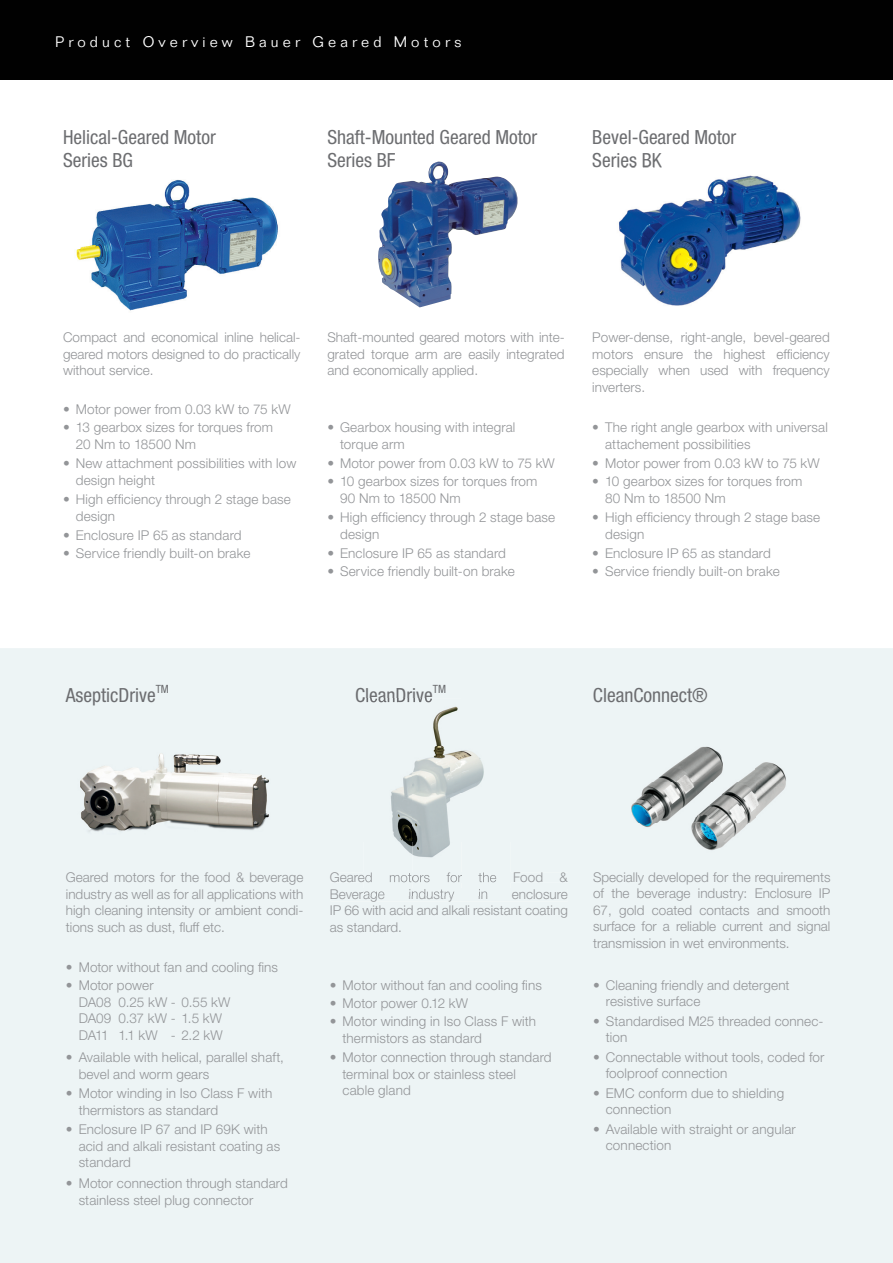
<style>
.page{position:relative;width:893px;height:1263px;background:#fff}
.page>*{position:absolute;margin:0;border:0;box-sizing:border-box;transform-origin:0 0}
.t1{font:condensed 19.5px/23.4px "Helvetica Neue LT Std";color:#6c6d70}
.t2{font:300 15px "Folio Std";letter-spacing:.275em;color:#fff}
.t3{font:300 13.5px/16.5px "Helvetica Neue LT Std";letter-spacing:.01em;color:#939598}
.t4{font:condensed 11.4px "Helvetica Neue LT Std";color:#6c6d70}
</style>
<div class="page">
<div style="left:0;top:648px;width:893px;height:615px;background:#edf4f5"></div>
<svg style="left:330px;top:872px;width:238px;height:10px"></svg>
<div style="left:331px;top:889px;width:237px;height:12px;background:#edf4f5"></div>
<svg style="left:356px;top:688px;width:76px;height:14px"></svg>
<div style="left:0;top:0;width:893px;height:80px;background:#010101"></div>
<img style="left:619px;top:175px;width:182px;height:131px">
<img style="left:617px;top:167px;width:45px;height:1px">
<img style="left:378px;top:162px;width:140px;height:145px">
<img style="left:76px;top:180px;width:202px;height:131px">
<img style="left:363px;top:702px;width:49px;height:187px">
<img style="left:412px;top:699px;width:99px;height:190px">
<img style="left:363px;top:872px;width:148px;height:10px">
<img style="left:363px;top:889px;width:148px;height:6px">
<img style="left:363px;top:699px;width:69px;height:3px">
<img style="left:52px;top:718px;width:249px;height:140px">
<img style="left:623px;top:742px;width:176px;height:122px">
<p class="t2" style="left:55px;top:33px;width:408px">Product Overview Bauer Geared Motors</p>
<h1 class="t1" style="left:63px;top:125px;width:154px">Helical-Geared Motor<br>Series BG</h1>
<h1 class="t1" style="left:327px;top:125px;width:212px">Shaft-Mounted Geared Motor<br>Series BF</h1>
<h1 class="t1" style="left:592px;top:125px;width:145px">Bevel-Geared Motor<br>Series BK</h1>
<p class="t3" style="left:63px;top:329px;width:239px;text-align:justify">Compact and economical inline helical&shy;geared motors designed to do practically without service.</p>
<p class="t3" style="left:63px;top:401px;width:229px">• Motor power from 0.03 kW to 75 kW</p>
<p class="t3" style="left:76px;top:419px;width:199px;text-indent:-13px">• 13 gearbox sizes for torques from<br>20 Nm to 18500 Nm</p>
<p class="t3" style="left:76px;top:455px;width:222px;text-indent:-13px">• New attachment possibilities with low design height</p>
<p class="t3" style="left:76px;top:491px;width:217px;text-indent:-13px">• High efficiency through 2 stage base design</p>
<p class="t3" style="left:63px;top:527px;width:180px">• Enclosure IP 65 as standard</p>
<p class="t3" style="left:63px;top:545px;width:189px">• Service friendly built-on brake</p>
<p class="t3" style="left:327px;top:329px;width:239px;text-align:justify">Shaft-mounted geared motors with inte&shy;grated torque arm are easily integrated and economically applied.</p>
<p class="t3" style="left:340px;top:419px;width:177px;text-indent:-13px">• Gearbox housing with integral torque arm</p>
<p class="t3" style="left:327px;top:455px;width:229px">• Motor power from 0.03 kW to 75 kW</p>
<p class="t3" style="left:340px;top:473px;width:199px;text-indent:-13px">• 10 gearbox sizes for torques from<br>90 Nm to 18500 Nm</p>
<p class="t3" style="left:340px;top:509px;width:217px;text-indent:-13px">• High efficiency through 2 stage base design</p>
<p class="t3" style="left:327px;top:545px;width:180px">• Enclosure IP 65 as standard</p>
<p class="t3" style="left:327px;top:563px;width:189px">• Service friendly built-on brake</p>
<p class="t3" style="left:592px;top:329px;width:239px;text-align:justify">Power-dense, right-angle, bevel-geared motors ensure the highest efficiency especially when used with frequency inverters.</p>
<p class="t3" style="left:605px;top:419px;width:224px;text-indent:-13px">• The right angle gearbox with universal attachement possibilities</p>
<p class="t3" style="left:592px;top:455px;width:229px">• Motor power from 0.03 kW to 75 kW</p>
<p class="t3" style="left:605px;top:473px;width:199px;text-indent:-13px">• 10 gearbox sizes for torques from<br>80 Nm to 18500 Nm</p>
<p class="t3" style="left:605px;top:509px;width:217px;text-indent:-13px">• High efficiency through 2 stage base design</p>
<p class="t3" style="left:592px;top:545px;width:180px">• Enclosure IP 65 as standard</p>
<p class="t3" style="left:592px;top:563px;width:189px">• Service friendly built-on brake</p>
<h1 class="t1" style="left:66px;top:683px;width:91px">AsepticDrive</h1>
<p class="t4" style="left:156px;top:682px;width:15px">TM</p>
<h1 class="t1" style="left:355px;top:683px;width:79px">CleanDrive</h1>
<p class="t4" style="left:433px;top:682px;width:15px">TM</p>
<h1 class="t1" style="left:593px;top:683px;width:116px">CleanConnect®</h1>
<p class="t3" style="left:66px;top:869px;width:239px;text-align:justify">Geared motors for the food &amp; beverage industry as well as for all applications with high cleaning intensity or ambient condi&shy;tions such as dust, fluff etc.</p>
<p class="t3" style="left:66px;top:959px;width:214px">• Motor without fan and cooling fins</p>
<p class="t3" style="left:79px;top:977px;width:153px;text-indent:-13px">• Motor power<br>DA08 0.25 kW - 0.55 kW<br>DA09 0.37 kW - 1.5 kW<br>DA11 1.1 kW - 2.2 kW</p>
<p class="t3" style="left:79px;top:1049px;width:207px;text-indent:-13px">• Available with helical, parallel shaft, bevel and worm gears</p>
<p class="t3" style="left:79px;top:1085px;width:195px;text-indent:-13px">• Motor winding in Iso Class F with thermistors as standard</p>
<p class="t3" style="left:79px;top:1121px;width:203px;text-indent:-13px">• Enclosure IP 67 and IP 69K with acid and alkali resistant coating as standard</p>
<p class="t3" style="left:79px;top:1175px;width:211px;text-indent:-13px">• Motor connection through standard stainless steel plug connector</p>
<p class="t3" style="left:330px;top:885px;width:240px;text-align:justify;text-indent:182px">enclosure IP 66 with acid and alkali resistant coating as standard.</p>
<p class="t3" style="left:330px;top:885px;width:57px">Beverage</p>
<p class="t3" style="left:409px;top:885px;width:47px">industry</p>
<p class="t3" style="left:478px;top:885px;width:11px">in</p>
<p class="t3" style="left:330px;top:977px;width:214px">• Motor without fan and cooling fins</p>
<p class="t3" style="left:330px;top:995px;width:140px">• Motor power 0.12 kW</p>
<p class="t3" style="left:342px;top:1013px;width:195px;text-indent:-13px">• Motor winding in Iso Class F with thermistors as standard</p>
<p class="t3" style="left:342px;top:1049px;width:211px;text-indent:-13px">• Motor connection through standard terminal box or stainless steel<br>cable gland</p>
<p class="t3" style="left:593px;top:869px;width:239px;text-align:justify">Specially developed for the requirements of the beverage industry: Enclosure IP 67, gold coated contacts and smooth surface for a reliable current and signal transmission in wet environments.</p>
<p class="t3" style="left:606px;top:977px;width:185px;text-indent:-13px">• Cleaning friendly and detergent resistive surface</p>
<p class="t3" style="left:606px;top:1013px;width:219px;text-indent:-13px">• Standardised M25 threaded connec&shy;tion</p>
<p class="t3" style="left:606px;top:1049px;width:220px;text-indent:-13px">• Connectable without tools, coded for foolproof connection</p>
<p class="t3" style="left:606px;top:1085px;width:180px;text-indent:-13px">• EMC conform due to shielding connection</p>
<p class="t3" style="left:606px;top:1120px;width:192px;text-indent:-13px">• Available with straight or angular connection</p>
</div>
